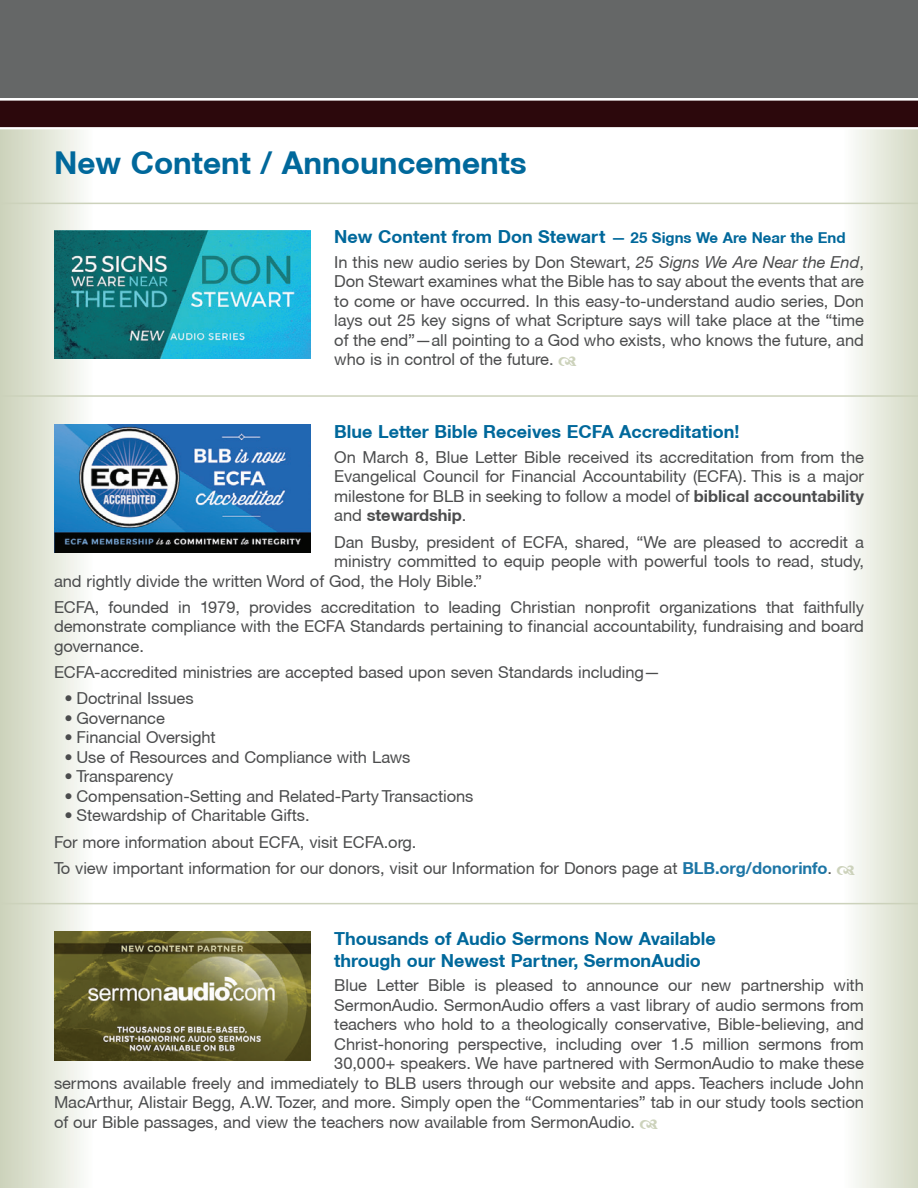
<style>
.page{position:relative;width:918px;height:1188px;background:#fff}
.page>*{position:absolute;margin:0;border:0;box-sizing:border-box;transform-origin:0 0}
.t1{font:700 31.5px "Helvetica Neue CE";color:#00689b}
.t2{font:700 18px/21.8px "Helvetica Neue CE";color:#00689b}
.Text{font:16.5px/19.5px "Helvetica Neue CE";letter-spacing:-.005em;color:#4b4c4d;text-align:justify}
.s1{font-size:15px}
.s2{font-style:italic}
.s3{font-weight:700}
.s4{font-weight:700;color:#1d76a6}
</style>
<div class="page">
<div style="left:842px;top:71px;width:76px;height:1117px;background:linear-gradient(to right,#fefefe,#d4d9c4)"></div>
<div style="left:0;top:130px;width:93px;height:1058px;background:linear-gradient(to right,#ccd2b9,#fafcfa)"></div>
<hr style="left:0;top:203px;width:918px;height:1px;background:#ccd2bb">
<hr style="left:0;top:395px;width:918px;height:2px;background:#ccd2bb">
<hr style="left:0;top:903px;width:918px;height:1px;background:#ccd2bb">
<svg style="left:0;top:0;width:918px;height:127px;background:#5c5657"></svg>
<hr style="left:0;top:127px;width:918px;height:2px;background:#fff">
<img style="left:54px;top:425px;width:256px;height:128px">
<img style="left:54px;top:932px;width:256px;height:128px">
<img style="left:54px;top:230px;width:256px;height:128px">
<svg style="left:842px;top:865px;width:13px;height:10px"></svg>
<p class="t1" style="left:54px;top:143px;width:474px">New Content / Announcements</p>
<p class="t2" style="left:334px;top:226px;width:513px">New Content from Don Stewart <span class="s1">— 25 Signs We Are Near the End</span></p>
<p class="Text" style="left:334px;top:252px;width:531px">In this new audio series by Don Stewart, <span class="s2">25 Signs We Are Near the End</span>, Don Stewart examines what the Bible has to say about the events that are to come or have occurred. In this easy-to-understand audio series, Don lays out 25 key signs of what Scripture says will take place at the “time of the end”—all pointing to a God who exists, who knows the future, and who is in control of the future.</p>
<p class="t2" style="left:334px;top:421px;width:407px">Blue Letter Bible Receives ECFA Accreditation!</p>
<p class="Text" style="left:334px;top:448px;width:531px">On March 8, Blue Letter Bible received its accreditation from from the Evangelical Council for Financial Accountability (ECFA). This is a major milestone for BLB in seeking to follow a model of <span class="s3">biblical accountability </span>and <span class="s3">stewardship</span>.</p>
<p class="Text" style="left:334px;top:532px;width:531px">Dan Busby, president of ECFA, shared, “We are pleased to accredit a</p>
<p class="Text" style="left:334px;top:552px;width:531px">ministry committed to equip people with powerful tools to read, study,</p>
<p class="Text" style="left:54px;top:571px;width:430px">and rightly divide the written Word of God, the Holy Bible.”</p>
<p class="Text" style="left:54px;top:598px;width:812px">ECFA, founded in 1979, provides accreditation to leading Christian nonprofit organizations that faithfully demonstrate compliance with the ECFA Standards pertaining to financial accountability, fundraising and board governance.</p>
<p class="Text" style="left:54px;top:663px;width:608px">ECFA-accredited ministries are accepted based upon seven Standards including—</p>
<p class="Text" style="left:64px;top:689px;width:131px">• Doctrinal Issues</p>
<p class="Text" style="left:64px;top:709px;width:102px">• Governance</p>
<p class="Text" style="left:64px;top:728px;width:153px">• Financial Oversight</p>
<p class="Text" style="left:64px;top:748px;width:348px">• Use of Resources and Compliance with Laws</p>
<p class="Text" style="left:64px;top:767px;width:110px">• Transparency</p>
<p class="Text" style="left:64px;top:787px;width:411px">• Compensation-Setting and Related-Party Transactions</p>
<p class="Text" style="left:64px;top:806px;width:247px">• Stewardship of Charitable Gifts.</p>
<p class="Text" style="left:54px;top:832px;width:364px">For more information about ECFA, visit ECFA.org.</p>
<p class="Text" style="left:54px;top:859px;width:779px">To view important information for our donors, visit our Information for Donors page at <span class="s4">BLB.org/donorinfo</span>.</p>
<p class="t2" style="left:334px;top:928px;width:383px">Thousands of Audio Sermons Now Available through our Newest Partner, SermonAudio</p>
<p class="Text" style="left:334px;top:976px;width:531px">Blue Letter Bible is pleased to announce our new partnership with</p>
<p class="Text" style="left:334px;top:995px;width:531px">SermonAudio. SermonAudio offers a vast library of audio sermons from</p>
<p class="Text" style="left:334px;top:1015px;width:531px">teachers who hold to a theologically conservative, Bible-believing, and</p>
<p class="Text" style="left:334px;top:1034px;width:531px">Christ-honoring perspective, including over 1.5 million sermons from</p>
<p class="Text" style="left:334px;top:1054px;width:531px">30,000+ speakers. We have partnered with SermonAudio to make these</p>
<p class="Text" style="left:54px;top:1073px;width:811px">sermons available freely and immediately to BLB users through our website and apps. Teachers include John</p>
<p class="Text" style="left:54px;top:1093px;width:811px">MacArthur, Alistair Begg, A.W. Tozer, and more. Simply open the “Commentaries” tab in our study tools section</p>
<p class="Text" style="left:54px;top:1112px;width:583px">of our Bible passages, and view the teachers now available from SermonAudio.</p>
</div>
